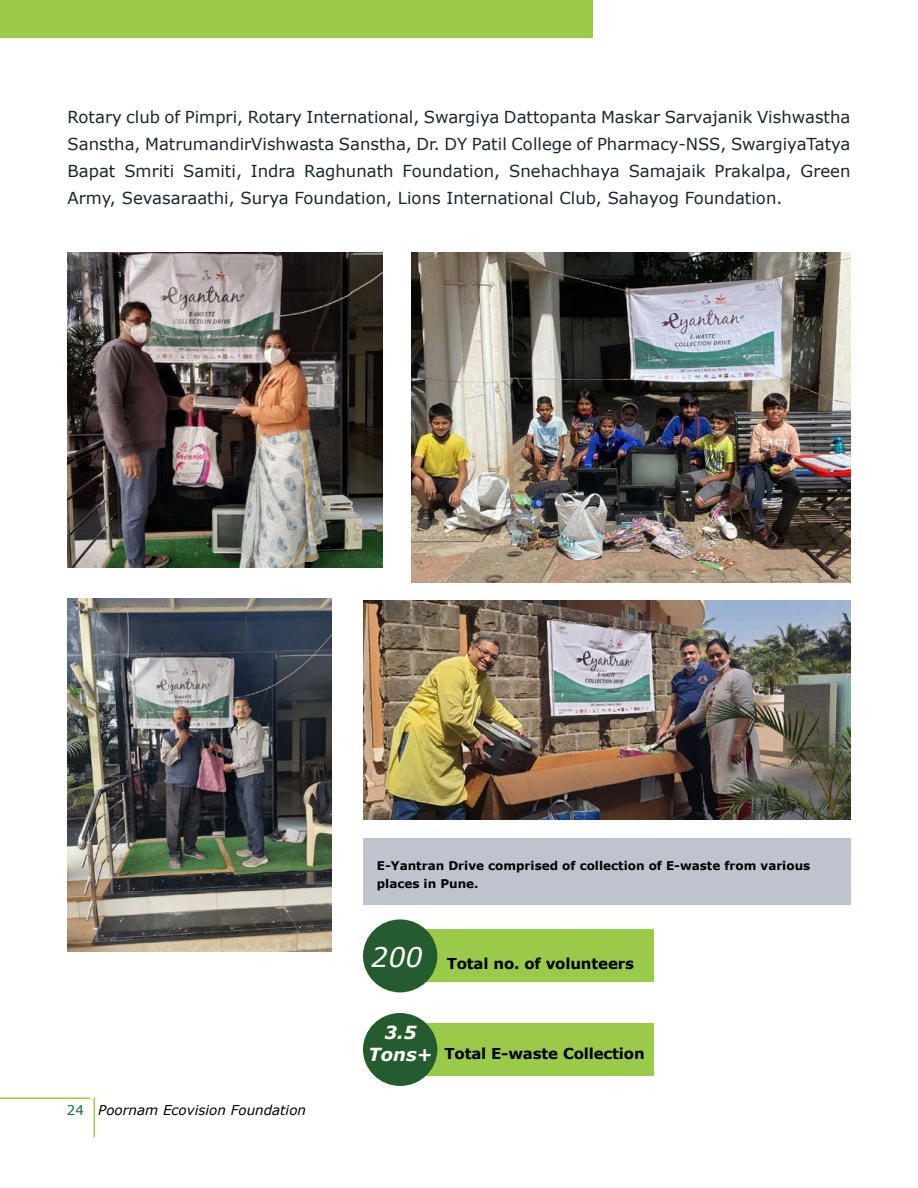
<style>
.page{position:relative;width:918px;height:1188px;background:#fff}
.page>*{position:absolute;margin:0;border:0;box-sizing:border-box;transform-origin:0 0}
.t1{font:italic 700 18px/21.6px "Verdana";color:#fff;text-align:center}
.t2{font:16.5px/27px "Verdana";color:#1b2630;text-align:justify}
.t3{font:700 15px "Verdana";letter-spacing:-.01em;color:#000}
.t4{font:italic 13.5px "Verdana";color:#000}
.t5{font:700 12px/18px "Verdana";color:#000}
.s1{font-weight:400;font-style:italic;font-size:27px;color:#fff}
.s2{font-style:normal;color:#117139}
</style>
<div class="page">
<hr style="left:0;top:1097px;width:90px;height:2px;background:#99ca49">
<hr style="left:94px;top:1097px;width:1px;height:40px;background:#99ca49">
<div style="left:0;top:0;width:592px;height:38px;background:#99ca49"></div>
<hr style="left:917px;top:0;width:1px;height:38px;background:#99ca49">
<img style="left:68px;top:252px;width:314px;height:315px">
<img style="left:411px;top:252px;width:439px;height:330px">
<img style="left:68px;top:599px;width:263px;height:352px">
<img style="left:363px;top:600px;width:487px;height:220px">
<div style="left:363px;top:838px;width:487px;height:67px;background:#bec3ce"></div>
<div style="left:404px;top:930px;width:249px;height:52px;background:#99ca49"></div>
<div style="left:363px;top:919px;width:74px;height:73px;background:#245c2e;border-radius:50%"></div>
<div style="left:404px;top:1024px;width:249px;height:52px;background:#99ca49"></div>
<div style="left:363px;top:1013px;width:74px;height:73px;background:#245c2e;border-radius:50%"></div>
<p class="t2" style="left:68px;top:103px;width:785px">Rotary club of Pimpri, Rotary International, Swargiya Dattopanta Maskar Sarvajanik Vishwastha Sanstha, MatrumandirVishwasta Sanstha, Dr. DY Patil College of Pharmacy-NSS, SwargiyaTatya Bapat Smriti Samiti, Indra Raghunath Foundation, Snehachhaya Samajaik Prakalpa, Green Army, Sevasaraathi, Surya Foundation, Lions International Club, Sahayog Foundation.</p>
<p class="t5" style="left:377px;top:856px;width:435px">E-Yantran Drive comprised of collection of E-waste from various places in Pune.</p>
<p class="t3" style="left:371px;top:953px;width:264px"><span class="s1">200</span> Total no. of volunteers</p>
<p class="t4" style="left:67px;top:1101px;width:241px"><span class="s2">24</span> Poornam Ecovision Foundation</p>
<p class="t1" style="left:369px;top:1022px;width:65px">3.5<br>Tons+</p>
<p class="t3" style="left:444px;top:1043px;width:202px">Total E-waste Collection</p>
</div>
